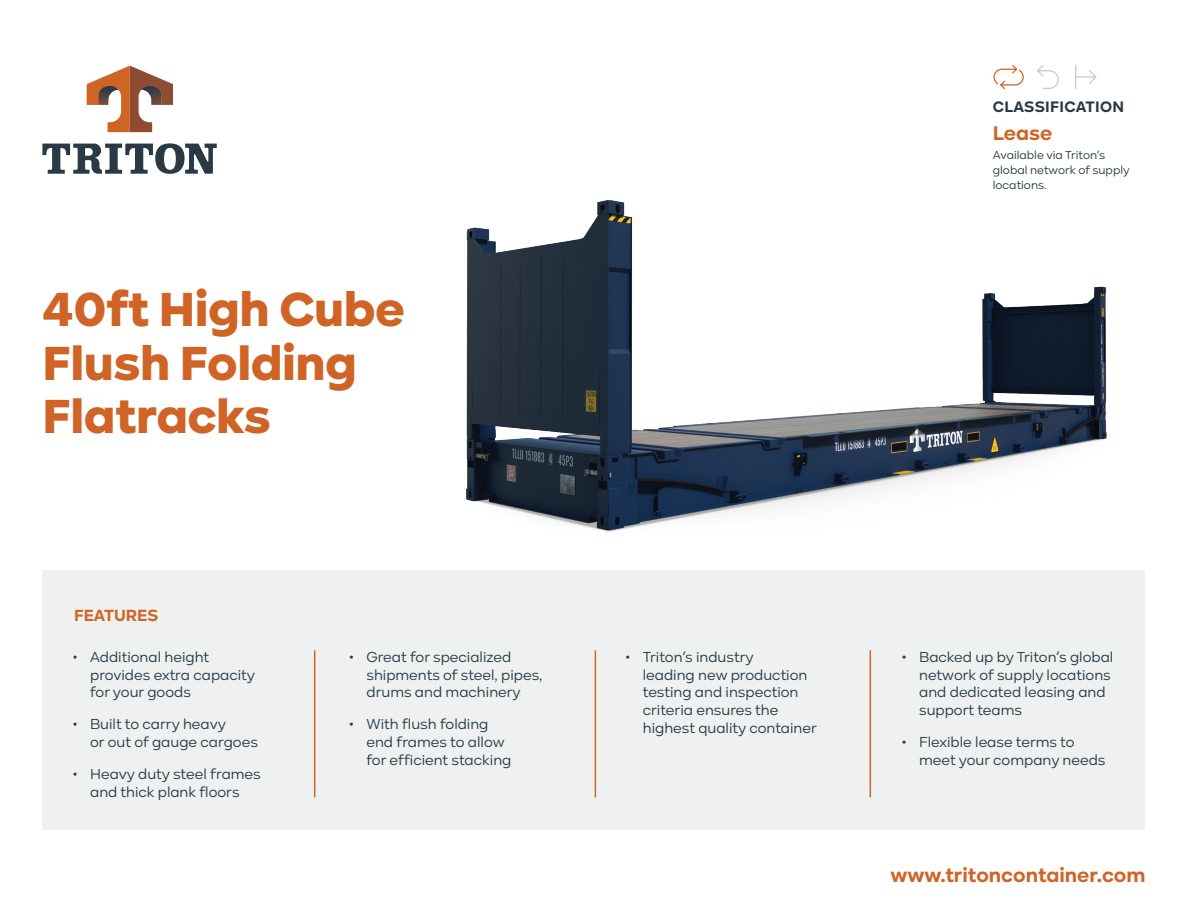
<style>
.page{position:relative;width:1188px;height:918px;background:#fff}
.page>*{position:absolute;margin:0;border:0;box-sizing:border-box;transform-origin:0 0}
.Main_Heading{font:900 49.5px/53.4px "Kinetika";letter-spacing:-.01em;color:#d06427}
.t1{font:700 20.55px "Kinetika";color:#d06427}
.Unit_code{font:700 16.8px "Kinetika";color:#d06427}
.t2{font:700 15.75px "Kinetika";letter-spacing:.02em;color:#293a45}
.t3{font:15px/17.9px "Kinetika";color:#293a45}
.t4{font:12px/15px "Kinetika";color:#293a45}
</style>
<div class="page">
<div style="left:43px;top:570px;width:1102px;height:260px;background:#eef1f0"></div>
<img style="left:465px;top:200px;width:642px;height:332px">
<hr style="left:314px;top:650px;width:1px;height:147px;background:#d06427">
<hr style="left:595px;top:650px;width:1px;height:147px;background:#d06427">
<hr style="left:870px;top:650px;width:1px;height:147px;background:#d06427">
<svg style="left:42px;top:143px;width:175px;height:31px"></svg>
<svg style="left:87px;top:66px;width:86px;height:66px"></svg>
<svg style="left:1075px;top:65px;width:22px;height:24px"></svg>
<svg style="left:1037px;top:65px;width:22px;height:24px"></svg>
<svg style="left:993px;top:65px;width:31px;height:25px"></svg>
<p class="Main_Heading" style="left:43px;top:282px;width:364px">40ft High Cube<br>Flush Folding<br>Flatracks</p>
<p class="Unit_code" style="left:74px;top:605px;width:86px">FEATURES</p>
<p class="t3" style="left:90px;top:648px;width:166px;text-indent:-18px">• Additional height provides extra capacity for your goods</p>
<p class="t3" style="left:90px;top:715px;width:169px;text-indent:-18px">• Built to carry heavy<br>or out of gauge cargoes</p>
<p class="t3" style="left:72px;top:765px;width:190px;text-align:center">• Heavy duty steel frames and thick plank floors</p>
<p class="t3" style="left:366px;top:648px;width:178px;text-indent:-18px">• Great for specialized shipments of steel, pipes, drums and machinery</p>
<p class="t3" style="left:366px;top:715px;width:147px;text-indent:-18px">• With flush folding end frames to allow for efficient stacking</p>
<p class="t2" style="left:993px;top:98px;width:133px">CLASSIFICATION</p>
<p class="t1" style="left:993px;top:120px;width:61px">Lease</p>
<p class="t4" style="left:993px;top:147px;width:138px">Available via Triton’s global network of supply locations.</p>
<p class="t3" style="left:643px;top:648px;width:176px;text-indent:-18px">• Triton’s industry<br>leading new production testing and inspection criteria ensures the highest quality container</p>
<p class="t3" style="left:919px;top:648px;width:196px;text-indent:-18px">• Backed up by Triton’s global network of supply locations and dedicated leasing and support teams</p>
<p class="t3" style="left:919px;top:733px;width:188px;text-indent:-18px">• Flexible lease terms to meet your company needs</p>
<p class="t1" style="left:890px;top:862px;width:257px">www.tritoncontainer.com</p>
</div>
